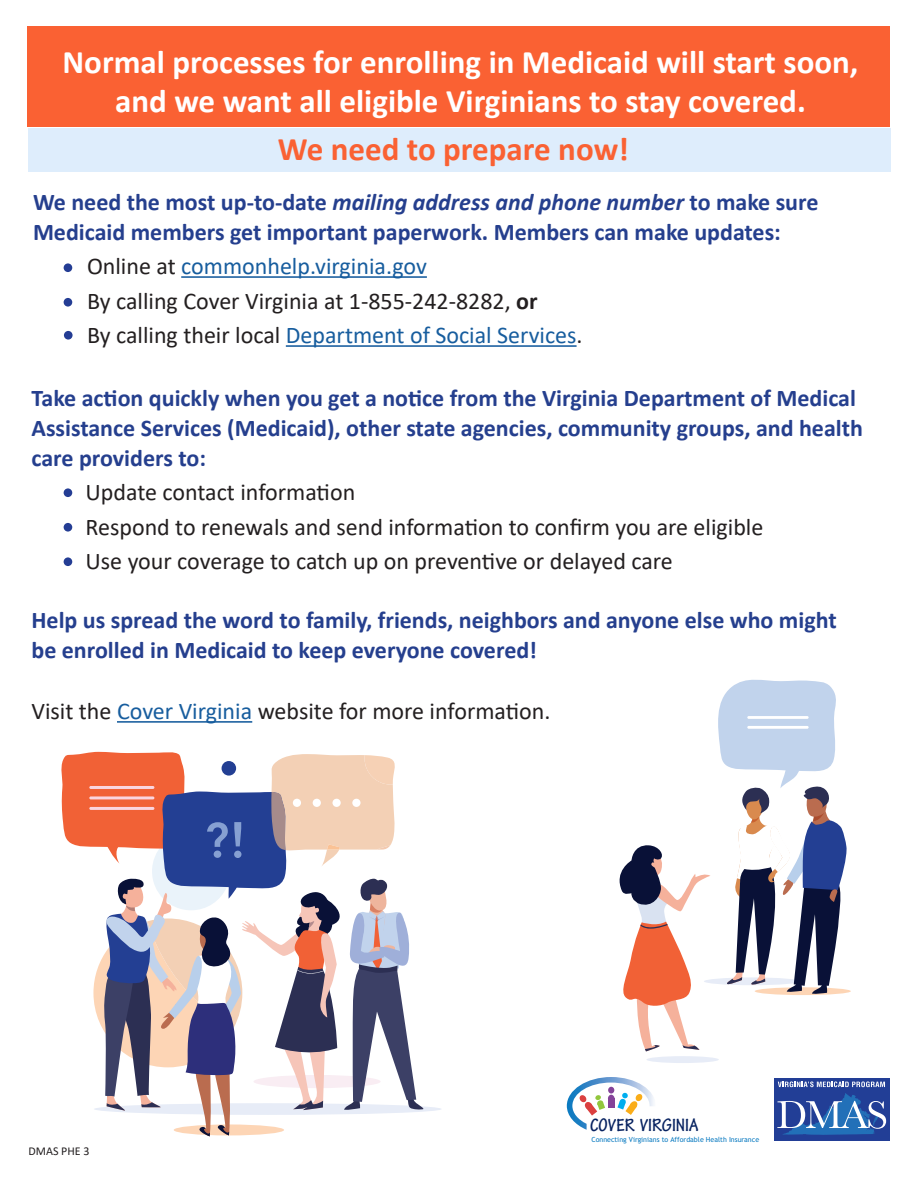
<style>
.page{position:relative;width:918px;height:1188px;background:#fff}
.page>*{position:absolute;margin:0;border:0;box-sizing:border-box;transform-origin:0 0}
.t1{font:700 33px "Calibri";color:#fff}
.t2{font:700 33px "Calibri";color:#fa6133}
.t3{font:700 24px/30px "Calibri";color:#253f8e}
.t4{font:24px "Calibri";color:#231f20}
.t5{font:24px "Calibri";color:#175d9e}
.t6{font:700 condensed 19.05px "Tekton Pro";color:#072260}
.t7{font:12px "Calibri";color:#231f20}
.t8{font:7.05px "Trebuchet MS";color:#0b7bc1}
.s1{font-style:italic}
.s2{color:#231f20}
.s3{font-weight:700}
.s4{color:#175d9e}
</style>
<div class="page">
<div style="left:28px;top:128px;width:863px;height:43px;background:#deedfc"></div>
<div style="left:28px;top:26px;width:862px;height:101px;background:#fa6133"></div>
<hr style="left:181px;top:276px;width:246px;height:2px;background:#175d9e">
<hr style="left:286px;top:345px;width:291px;height:2px;background:#175d9e">
<hr style="left:117px;top:721px;width:135px;height:2px;background:#175d9e">
<svg style="left:567px;top:1077px;width:87px;height:53px"></svg>
<div style="left:774px;top:1078px;width:115px;height:63px;background:#223e96"></div>
<svg style="left:777px;top:1093px;width:109px;height:42px"></svg>
<svg style="left:778px;top:1082px;width:107px;height:5px"></svg>
<div style="left:64px;top:331px;width:9px;height:9px;background:#243d94;border-radius:50%"></div>
<div style="left:64px;top:298px;width:8px;height:9px;background:#243d94;border-radius:50%"></div>
<div style="left:64px;top:263px;width:8px;height:9px;background:#243d94;border-radius:50%"></div>
<div style="left:64px;top:488px;width:8px;height:9px;background:#243d94;border-radius:50%"></div>
<div style="left:64px;top:523px;width:8px;height:9px;background:#243d94;border-radius:50%"></div>
<div style="left:64px;top:557px;width:8px;height:9px;background:#243d94;border-radius:50%"></div>
<svg style="left:61px;top:751px;width:363px;height:385px"></svg>
<svg style="left:619px;top:679px;width:229px;height:372px"></svg>
<hr style="left:747px;top:716px;width:62px;height:3px;background:#fff">
<hr style="left:747px;top:726px;width:62px;height:3px;background:#fff">
<div style="left:646px;top:1056px;width:73px;height:7px;background:#e7ecf7;border-radius:50%"></div>
<p class="t1" style="left:63px;top:38px;width:797px">Normal processes for enrolling in Medicaid will start soon,</p>
<p class="t1" style="left:115px;top:77px;width:692px">and we want all eligible Virginians to stay covered.</p>
<p class="t2" style="left:278px;top:126px;width:353px">We need to prepare now!</p>
<p class="t3" style="left:33px;top:187px;width:787px">We need the most up-to-date <span class="s1">mailing address and phone number</span> to make sure</p>
<p class="t3" style="left:33px;top:217px;width:749px">Medicaid members get important paperwork. Members can make updates:</p>
<p class="t5" style="left:87px;top:250px;width:341px"><span class="s2">Online at</span> commonhelp.virginia.gov</p>
<p class="t4" style="left:87px;top:284px;width:452px">By calling Cover Virginia at 1-855-242-8282, <span class="s3">or</span></p>
<p class="t5" style="left:87px;top:319px;width:497px"><span class="s2">By calling their local</span> Department of Social Services<span class="s2">.</span></p>
<p class="t3" style="left:32px;top:382px;width:826px">Take action quickly when you get a notice from the Virginia Department of Medical</p>
<p class="t3" style="left:32px;top:412px;width:833px">Assistance Services (Medicaid), other state agencies, community groups, and health care providers to:</p>
<p class="t4" style="left:86px;top:476px;width:271px">Update contact information</p>
<p class="t4" style="left:86px;top:510px;width:679px">Respond to renewals and send information to confirm you are eligible</p>
<p class="t4" style="left:86px;top:545px;width:589px">Use your coverage to catch up on preventive or delayed care</p>
<p class="t3" style="left:32px;top:605px;width:807px">Help us spread the word to family, friends, neighbors and anyone else who might be enrolled in Medicaid to keep everyone covered!</p>
<p class="t4" style="left:32px;top:695px;width:521px">Visit the <span class="s4">Cover Virginia</span> website for more information.</p>
<p class="t7" style="left:28px;top:1143px;width:63px">DMAS PHE 3</p>
<p class="t6" style="left:590px;top:1114px;width:110px">COVER VIRGINIA</p>
<p class="t8" style="left:591px;top:1135px;width:169px">Connecting Virginians to Affordable Health Insurance</p>
</div>
